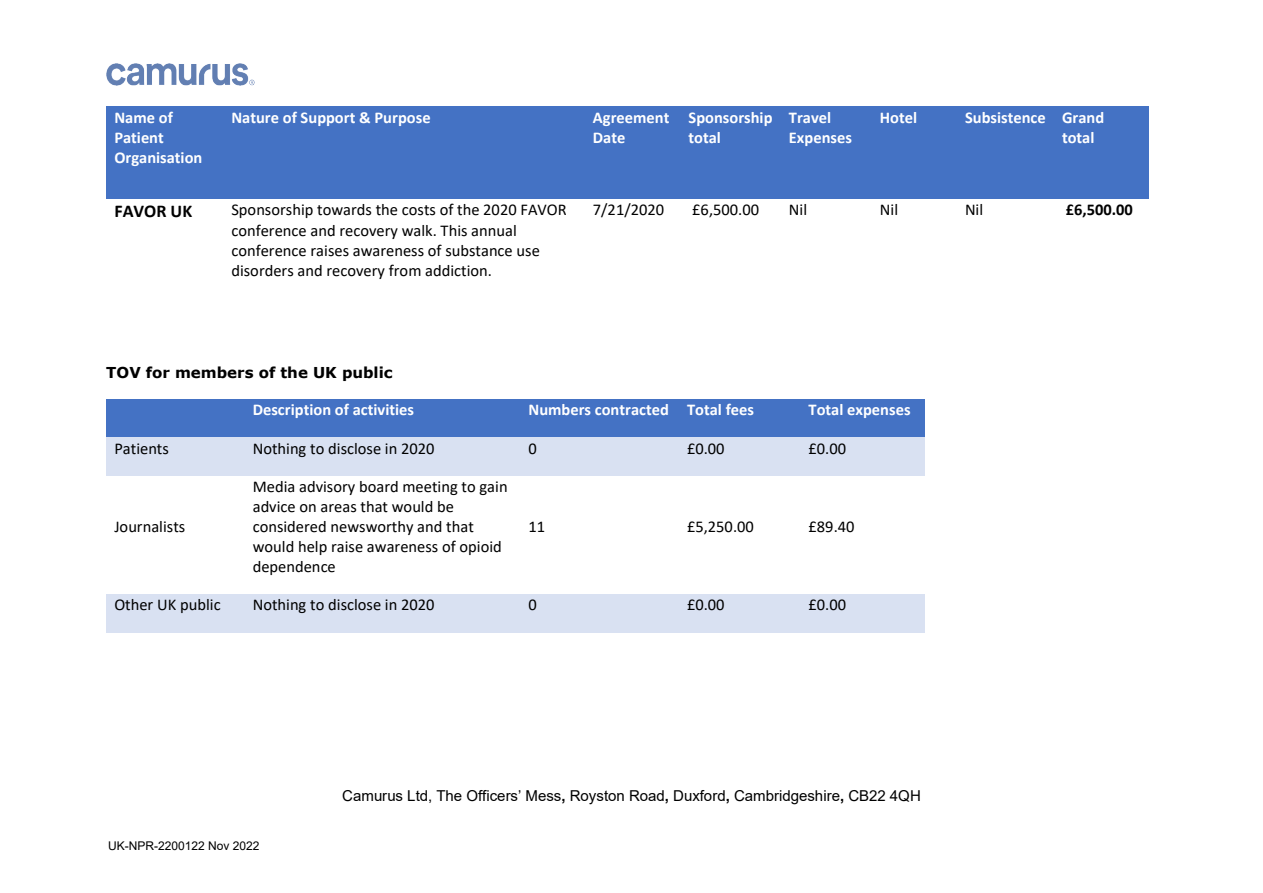
<style>
.page{position:relative;width:1263px;height:893px;background:#fff}
.page>*{position:absolute;margin:0;border:0;box-sizing:border-box;transform-origin:0 0}
.t1{font:700 18px "Calibri";color:#000}
.t2{font:16.5px/20.1px "Calibri";color:#000}
.t3{font:700 16.5px/20.1px "Calibri";color:#fff}
.t4{font:700 16.5px "Calibri";color:#000}
.t5{font:15px "Arial";color:#000}
.t6{font:700 15px "Verdana";color:#000}
.t7{font:12px "Arial";color:#000}
.s1{font-weight:700}
</style>
<div class="page">
<img style="left:106px;top:64px;width:149px;height:21px">
<div style="left:106px;top:106px;width:117px;height:93px;background:#4472c4"></div>
<div style="left:223px;top:106px;width:362px;height:93px;background:#4472c4"></div>
<div style="left:585px;top:106px;width:95px;height:93px;background:#4472c4"></div>
<div style="left:680px;top:106px;width:101px;height:93px;background:#4472c4"></div>
<div style="left:781px;top:106px;width:91px;height:93px;background:#4472c4"></div>
<div style="left:872px;top:106px;width:85px;height:93px;background:#4472c4"></div>
<div style="left:957px;top:106px;width:97px;height:93px;background:#4472c4"></div>
<div style="left:1054px;top:106px;width:94px;height:93px;background:#4472c4"></div>
<div style="left:106px;top:400px;width:139px;height:38px;background:#4472c4"></div>
<div style="left:245px;top:400px;width:275px;height:38px;background:#4472c4"></div>
<div style="left:520px;top:400px;width:159px;height:38px;background:#4472c4"></div>
<div style="left:679px;top:400px;width:121px;height:38px;background:#4472c4"></div>
<div style="left:800px;top:400px;width:125px;height:38px;background:#4472c4"></div>
<div style="left:106px;top:438px;width:139px;height:38px;background:#d9e1f2"></div>
<div style="left:245px;top:438px;width:275px;height:38px;background:#d9e1f2"></div>
<div style="left:520px;top:438px;width:159px;height:38px;background:#d9e1f2"></div>
<div style="left:679px;top:438px;width:121px;height:38px;background:#d9e1f2"></div>
<div style="left:800px;top:438px;width:125px;height:38px;background:#d9e1f2"></div>
<div style="left:106px;top:595px;width:139px;height:38px;background:#d9e1f2"></div>
<div style="left:245px;top:595px;width:275px;height:38px;background:#d9e1f2"></div>
<div style="left:520px;top:595px;width:159px;height:38px;background:#d9e1f2"></div>
<div style="left:679px;top:595px;width:121px;height:38px;background:#d9e1f2"></div>
<div style="left:800px;top:595px;width:125px;height:38px;background:#d9e1f2"></div>
<p class="t3" style="left:114px;top:107px;width:90px">Name of<br>Patient<br>Organisation</p>
<p class="t3" style="left:231px;top:107px;width:201px">Nature of Support &amp; Purpose</p>
<p class="t3" style="left:593px;top:107px;width:78px">Agreement<br>Date</p>
<p class="t3" style="left:688px;top:107px;width:85px">Sponsorship total</p>
<p class="t3" style="left:789px;top:107px;width:65px">Travel<br>Expenses</p>
<p class="t3" style="left:880px;top:107px;width:39px">Hotel</p>
<p class="t3" style="left:1062px;top:107px;width:44px;text-indent:-97px">Subsistence Grand total</p>
<p class="t1" style="left:114px;top:198px;width:79px">FAVOR UK</p>
<p class="t2" style="left:231px;top:199px;width:337px">Sponsorship towards the costs of the 2020 FAVOR conference and recovery walk. This annual conference raises awareness of substance use disorders and recovery from addiction.</p>
<p class="t2" style="left:593px;top:199px;width:73px">7/21/2020</p>
<p class="t2" style="left:692px;top:199px;width:68px">£6,500.00</p>
<p class="t2" style="left:789px;top:199px;width:20px">Nil</p>
<p class="t2" style="left:880px;top:199px;width:20px">Nil</p>
<p class="t2" style="left:965px;top:199px;width:20px">Nil</p>
<p class="t4" style="left:1066px;top:198px;width:69px">£6,500.00</p>
<p class="t6" style="left:106px;top:362px;width:288px">TOV for members of the UK public</p>
<p class="t3" style="left:253px;top:400px;width:163px">Description of activities</p>
<p class="t3" style="left:528px;top:400px;width:227px">Numbers contracted Total fees</p>
<p class="t3" style="left:808px;top:400px;width:104px">Total expenses</p>
<p class="t2" style="left:114px;top:438px;width:56px">Patients</p>
<p class="t2" style="left:253px;top:438px;width:183px">Nothing to disclose in 2020</p>
<p class="t2" style="left:528px;top:438px;width:10px">0</p>
<p class="t2" style="left:687px;top:438px;width:39px">£0.00</p>
<p class="t2" style="left:808px;top:438px;width:39px">£0.00</p>
<p class="t2" style="left:114px;top:516px;width:72px">Journalists</p>
<p class="t2" style="left:253px;top:476px;width:256px">Media advisory board meeting to gain advice on areas that would be considered newsworthy and that would help raise awareness of opioid dependence</p>
<p class="t2" style="left:528px;top:516px;width:18px">11</p>
<p class="t2" style="left:687px;top:516px;width:68px">£5,250.00</p>
<p class="t2" style="left:808px;top:516px;width:47px">£89.40</p>
<p class="t2" style="left:114px;top:594px;width:108px">Other UK public</p>
<p class="t2" style="left:253px;top:594px;width:183px">Nothing to disclose in 2020</p>
<p class="t2" style="left:528px;top:594px;width:10px">0</p>
<p class="t2" style="left:687px;top:594px;width:39px">£0.00</p>
<p class="t2" style="left:808px;top:594px;width:39px">£0.00</p>
<p class="t7" style="left:108px;top:837px;width:153px">UK-NPR-2200122 Nov 2022</p>
<p class="t5" style="left:342px;top:786px;width:580px">Camurus Ltd, The Officers’ Mess<span class="s1">,</span> Royston Road<span class="s1">,</span> Duxford<span class="s1">,</span> Cambridgeshire<span class="s1">,</span> CB22 4QH</p>
</div>
